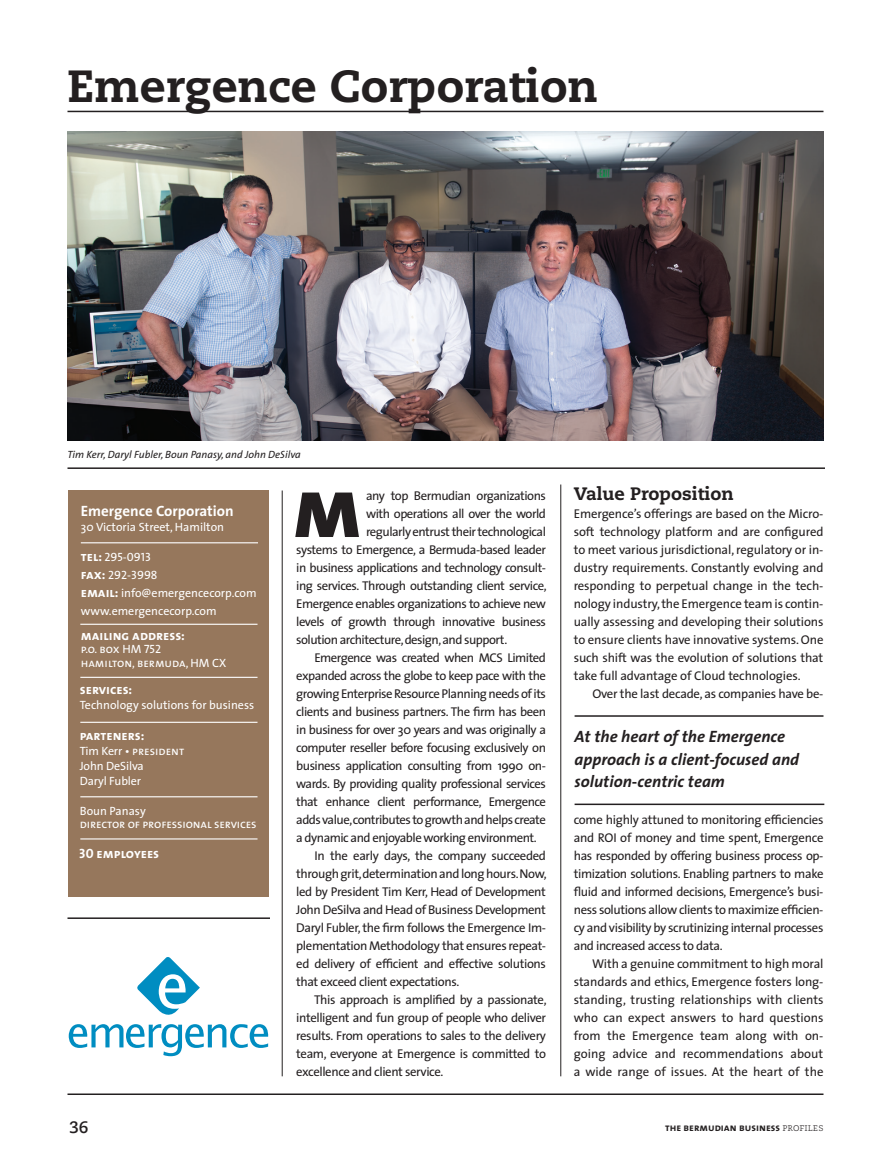
<style>
.page{position:relative;width:891px;height:1161px;background:#fff}
.page>*{position:absolute;margin:0;border:0;box-sizing:border-box;transform-origin:0 0}
.t1{font:85.5px "The Sans Extra Bold Caps";color:#231f20}
.t2{font:800 45px "Caecilia LT Std";color:#231f20}
.t3{font:800 18px "Caecilia LT Std";color:#231f20}
.t4{font:italic 700 16.5px/22.5px "The Sans";color:#231f20}
.t5{font:700 16.5px "Caecilia LT Std";color:#231f20}
.t6{font:700 15px "The Sans";color:#fff}
.t7{font:13.5px "The Sans Bold Caps";color:#fff}
.t8{font:12.75px/18px "The Sans";letter-spacing:-.04em;color:#231f20;text-align:justify}
.t9{font:12.75px "The Sans";letter-spacing:-.02em;color:#231f20}
.t10{font:12px/18px "The Sans";color:#fff}
.t11{font:12px/18px "The Sans Caps";letter-spacing:-.005em;color:#fff}
.t12{font:italic 10.5px "The Sans";color:#231f20}
.t13{font:10.5px "The Sans Bold Caps";color:#231f20}
.s1{font-family:"The Sans Bold Caps";font-size:13.5px}
.s2{font-family:"The Sans"}
.s3{font-family:"Caecilia LT Std";font-weight:300}
</style>
<div class="page">
<img style="left:68px;top:131px;width:755px;height:309px">
<hr style="left:68px;top:111px;width:756px;height:1px;background:#231f20">
<hr style="left:68px;top:467px;width:757px;height:2px;background:#231f20">
<hr style="left:68px;top:1094px;width:756px;height:1px;background:#231f20">
<div style="left:69px;top:491px;width:200px;height:406px;background:#96775c"></div>
<hr style="left:81px;top:542px;width:177px;height:1px;background:#fff">
<hr style="left:80px;top:624px;width:178px;height:1px;background:#fff">
<hr style="left:80px;top:677px;width:178px;height:1px;background:#fff">
<hr style="left:80px;top:722px;width:178px;height:1px;background:#fff">
<hr style="left:80px;top:796px;width:178px;height:1px;background:#fff">
<hr style="left:80px;top:838px;width:178px;height:2px;background:#fff">
<hr style="left:282px;top:491px;width:1px;height:585px;background:#231f20">
<hr style="left:560px;top:485px;width:1px;height:591px;background:#231f20">
<hr style="left:68px;top:917px;width:202px;height:2px;background:#231f20">
<hr style="left:575px;top:715px;width:249px;height:2px;background:#231f20">
<hr style="left:575px;top:804px;width:249px;height:1px;background:#231f20">
<svg style="left:69px;top:957px;width:199px;height:99px"></svg>
<h2 class="t2" style="left:68px;top:58px;width:532px">Emergence Corporation</h2>
<p class="t12" style="left:68px;top:446px;width:235px">Tim Kerr, Daryl Fubler, Boun Panasy, and John DeSilva</p>
<p class="t6" style="left:81px;top:499px;width:154px">Emergence Corporation</p>
<p class="t10" style="left:81px;top:518px;width:145px">30 Victoria Street, Hamilton</p>
<p class="t11" style="left:81px;top:547px;width:78px"><span class="s1">tel:</span> 295-0913 <span class="s1">fax:</span> 292-3998</p>
<p class="t10" style="left:81px;top:583px;width:177px"><span class="s1">email:</span> info@emergencecorp.com www.emergencecorp.com</p>
<p class="t7" style="left:81px;top:624px;width:106px">mailing address:</p>
<p class="t11" style="left:81px;top:642px;width:147px;line-height:13.5px">p.o. box HM 752<br>hamilton, bermuda, HM CX</p>
<p class="t7" style="left:80px;top:679px;width:54px">services:</p>
<p class="t10" style="left:80px;top:696px;width:176px">Technology solutions for business</p>
<p class="t7" style="left:80px;top:724px;width:66px">parteners:</p>
<p class="t11" style="left:80px;top:742px;width:106px"><span class="s2">Tim Kerr •</span> president</p>
<p class="t10" style="left:80px;top:758px;width:65px;line-height:15px">John DeSilva<br>Daryl Fubler</p>
<p class="t10" style="left:80px;top:802px;width:67px">Boun Panasy</p>
<p class="t11" style="left:80px;top:815px;width:178px">director of professional services</p>
<p class="t7" style="left:79px;top:842px;width:81px">30 employees</p>
<p class="t8" style="left:366px;top:486px;width:181px">any top Bermudian organizations</p>
<p class="t8" style="left:366px;top:504px;width:181px">with operations all over the world</p>
<p class="t8" style="left:366px;top:522px;width:181px">regularly entrust their technological</p>
<p class="t8" style="left:296px;top:540px;width:251px">systems to Emergence, a Bermuda-based leader</p>
<p class="t8" style="left:296px;top:558px;width:251px">in business applications and technology consult-</p>
<p class="t8" style="left:296px;top:576px;width:252px">ing services. Through outstanding client service,</p>
<p class="t8" style="left:296px;top:594px;width:251px">Emergence enables organizations to achieve new</p>
<p class="t8" style="left:296px;top:612px;width:251px">levels of growth through innovative business</p>
<p class="t8" style="left:296px;top:630px;width:213px">solution architecture, design, and support.</p>
<p class="t8" style="left:314px;top:648px;width:233px">Emergence was created when MCS Limited</p>
<p class="t8" style="left:296px;top:666px;width:251px">expanded across the globe to keep pace with the</p>
<p class="t8" style="left:296px;top:684px;width:251px">growing Enterprise Resource Planning needs of its</p>
<p class="t8" style="left:296px;top:702px;width:251px">clients and business partners. The firm has been</p>
<p class="t8" style="left:296px;top:720px;width:251px">in business for over 30 years and was originally a</p>
<p class="t8" style="left:296px;top:738px;width:251px">computer reseller before focusing exclusively on</p>
<p class="t8" style="left:296px;top:756px;width:251px">business application consulting from 1990 on-</p>
<p class="t8" style="left:296px;top:774px;width:251px">wards. By providing quality professional services</p>
<p class="t8" style="left:296px;top:792px;width:251px">that enhance client performance, Emergence</p>
<p class="t8" style="left:296px;top:810px;width:251px">adds value,contributes to growth and helps create</p>
<p class="t8" style="left:296px;top:828px;width:242px">a dynamic and enjoyable working environment.</p>
<p class="t8" style="left:315px;top:846px;width:233px">In the early days, the company succeeded</p>
<p class="t8" style="left:296px;top:864px;width:252px">through grit, determination and long hours. Now,</p>
<p class="t8" style="left:296px;top:882px;width:251px">led by President Tim Kerr, Head of Development</p>
<p class="t8" style="left:296px;top:900px;width:251px">John DeSilva and Head of Business Development</p>
<p class="t8" style="left:296px;top:918px;width:251px">Daryl Fubler, the firm follows the Emergence Im-</p>
<p class="t8" style="left:296px;top:936px;width:251px">plementation Methodology that ensures repeat-</p>
<p class="t8" style="left:296px;top:954px;width:251px">ed delivery of efficient and effective solutions</p>
<p class="t8" style="left:296px;top:972px;width:165px">that exceed client expectations.</p>
<p class="t8" style="left:314px;top:990px;width:234px">This approach is amplified by a passionate,</p>
<p class="t8" style="left:296px;top:1008px;width:251px">intelligent and fun group of people who deliver</p>
<p class="t8" style="left:296px;top:1026px;width:251px">results. From operations to sales to the delivery</p>
<p class="t8" style="left:296px;top:1044px;width:251px">team, everyone at Emergence is committed to</p>
<p class="t8" style="left:296px;top:1062px;width:149px">excellence and client service.</p>
<h1 class="t1" style="left:292px;top:436px;width:72px">m</h1>
<h3 class="t3" style="left:574px;top:482px;width:161px">Value Proposition</h3>
<p class="t8" style="left:574px;top:504px;width:251px">Emergence’s offerings are based on the Micro&shy;soft technology platform and are configured to meet various jurisdictional, regulatory or in&shy;dustry requirements. Constantly evolving and responding to perpetual change in the tech&shy;nology industry, the Emergence team is contin&shy;ually assessing and developing their solutions to ensure clients have innovative systems. One such shift was the evolution of solutions that take full advantage of Cloud technologies.</p>
<p class="t9" style="left:592px;top:683px;width:233px">Over the last decade, as companies have be-</p>
<p class="t4" style="left:575px;top:725px;width:226px">At the heart of the Emergence approach is a client-focused and solution-centric team</p>
<p class="t8" style="left:574px;top:810px;width:251px">come highly attuned to monitoring efficiencies and ROI of money and time spent, Emergence has responded by offering business process op&shy;timization solutions. Enabling partners to make fluid and informed decisions, Emergence’s busi&shy;ness solutions allow clients to maximize efficien&shy;cy and visibility by scrutinizing internal processes and increased access to data.</p>
<p class="t8" style="left:574px;top:954px;width:251px;text-indent:18px">With a genuine commitment to high moral standards and ethics, Emergence fosters long&shy;standing, trusting relationships with clients who can expect answers to hard questions from the Emergence team along with on&shy;going advice and recommendations about a wide range of issues. At the heart of the</p>
<p class="t5" style="left:69px;top:1117px;width:21px">36</p>
<p class="t13" style="left:665px;top:1119px;width:160px">the bermudian business <span class="s3">profiles</span></p>
</div>
